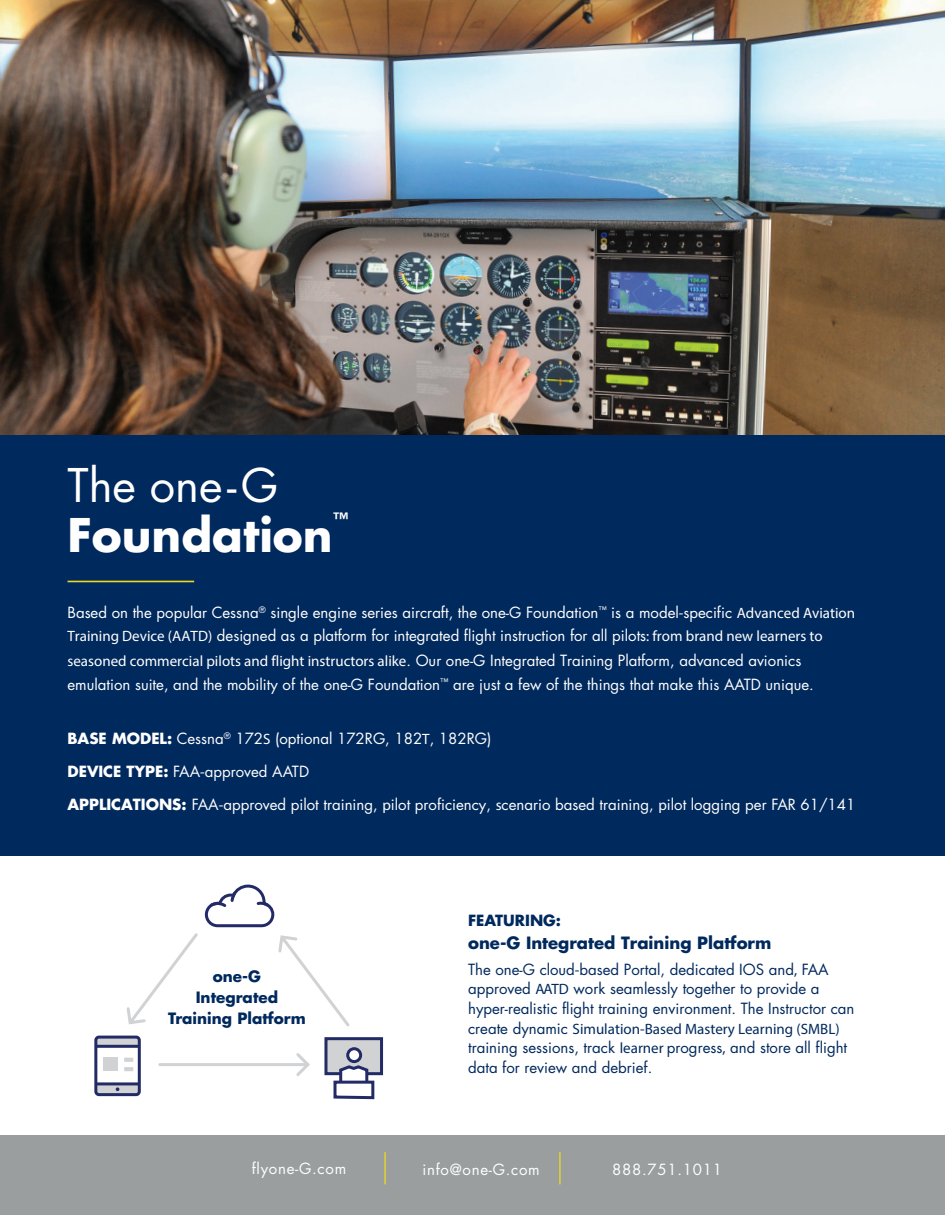
<style>
.page{position:relative;width:945px;height:1215px;background:#fff}
.page>*{position:absolute;margin:0;border:0;box-sizing:border-box;transform-origin:0 0}
.t1{font:700 45.15px "Futura Std";color:#fff}
.t2{font:45.15px "Futura Std";color:#fff}
.t3{font:700 16.65px "Futura Std";color:#fff}
.t4{font:700 16.5px "Futura Std";color:#00295d}
.t5{font:700 15.15px "Futura Std";color:#00295d}
.t6{font:15px/24.2px "Futura Std";color:#fff}
.t7{font:15px/19.5px "Futura Std";color:#00295d}
.t8{font:15px "Futura Std";letter-spacing:.05em;color:#fff}
.t9{font:700 15px "Futura Std";color:#00295d}
.s1{font-family:"Myriad Pro"}
.s2{font-weight:700}
</style>
<div class="page">
<img style="left:0;top:0;width:945px;height:436px">
<div style="left:0;top:436px;width:945px;height:420px;background:#00295d"></div>
<hr style="left:68px;top:581px;width:126px;height:1px;background:#ead821">
<div style="left:324px;top:1037px;width:59px;height:38px;background:#d1d2d4;border:3px solid #222b65"></div>
<div style="left:94px;top:1036px;width:47px;height:60px;border:3px solid #222b65;border-radius:3px"></div>
<svg style="left:95px;top:884px;width:281px;height:216px"></svg>
<div style="left:0;top:1135px;width:945px;height:80px;background:#9a9e9f"></div>
<hr style="left:384px;top:1152px;width:2px;height:32px;background:#ead821">
<hr style="left:559px;top:1152px;width:2px;height:32px;background:#ead821">
<p class="t2" style="left:68px;top:457px;width:212px">The one-G</p>
<p class="t1" style="left:68px;top:505px;width:267px">Foundation</p>
<p class="t3" style="left:333px;top:507px;width:17px">™</p>
<p class="t6" style="left:68px;top:600px;width:789px">Based on the popular Cessna<sup>®</sup> single engine series aircraft, the one-G Foundation<sup>™</sup> is a model<span class="s1">-</span>specific <span class="s1">Advanced Aviation Training Device (AATD)</span> designed as a platform for integrated flight instruction for all pilots<span class="s1">: from brand new learners to seasoned commercial pilots and flight instructors alike</span>. Our one-G Integrated Training Platform, advanced avionics emulation suite, and the mobility of the one-G Foundation<sup>™</sup> are just a few of the things that make this AATD unique.</p>
<p class="t6" style="left:68px;top:726px;width:425px"><span class="s2">BASE MODEL:</span> Cessna<sup>®</sup> 172<span class="s1">S</span> (optional 172RG, 182<span class="s1">T</span>, 182RG)</p>
<p class="t6" style="left:68px;top:755px;width:789px;line-height:33px"><span class="s2">DEVICE TYPE:</span> FAA<span class="s1">-</span>approved AATD<br><span class="s2">APPLICATIONS:</span> FAA<span class="s1">-</span>approved pilot training, <span class="s1">p</span>ilot proficiency, <span class="s1">s</span>cenario based training, <span class="s1">p</span>ilot logging per FAR 61/141</p>
<p class="t5" style="left:213px;top:966px;width:50px">one-G</p>
<p class="t5" style="left:196px;top:987px;width:84px">Integrated</p>
<p class="t5" style="left:168px;top:1008px;width:139px">Training Platform</p>
<p class="t9" style="left:468px;top:911px;width:94px">FEATURING:</p>
<p class="t4" style="left:468px;top:932px;width:305px">one-G Integrated Training Platform</p>
<p class="t7" style="left:468px;top:960px;width:388px">The one-G cloud<span class="s1">-</span>based Portal, dedicated IOS and<span class="s1">,</span> FAA approved <span class="s1">AATD</span> work seamlessly together to provide a hyper-realistic flight training environment. The Instructor can create dynamic <span class="s1">Simulation-Based Mastery Learning (SMBL) </span>training sessions, track <span class="s1">learner</span> progress<span class="s1">,</span> and store all flight data for review and debrief.</p>
<p class="t8" style="left:252px;top:1159px;width:96px">flyone-G.com</p>
<p class="t8" style="left:422px;top:1160px;width:119px">info@one-G.com</p>
<p class="t8" style="left:612px;top:1160px;width:111px">888.751.1011</p>
</div>
